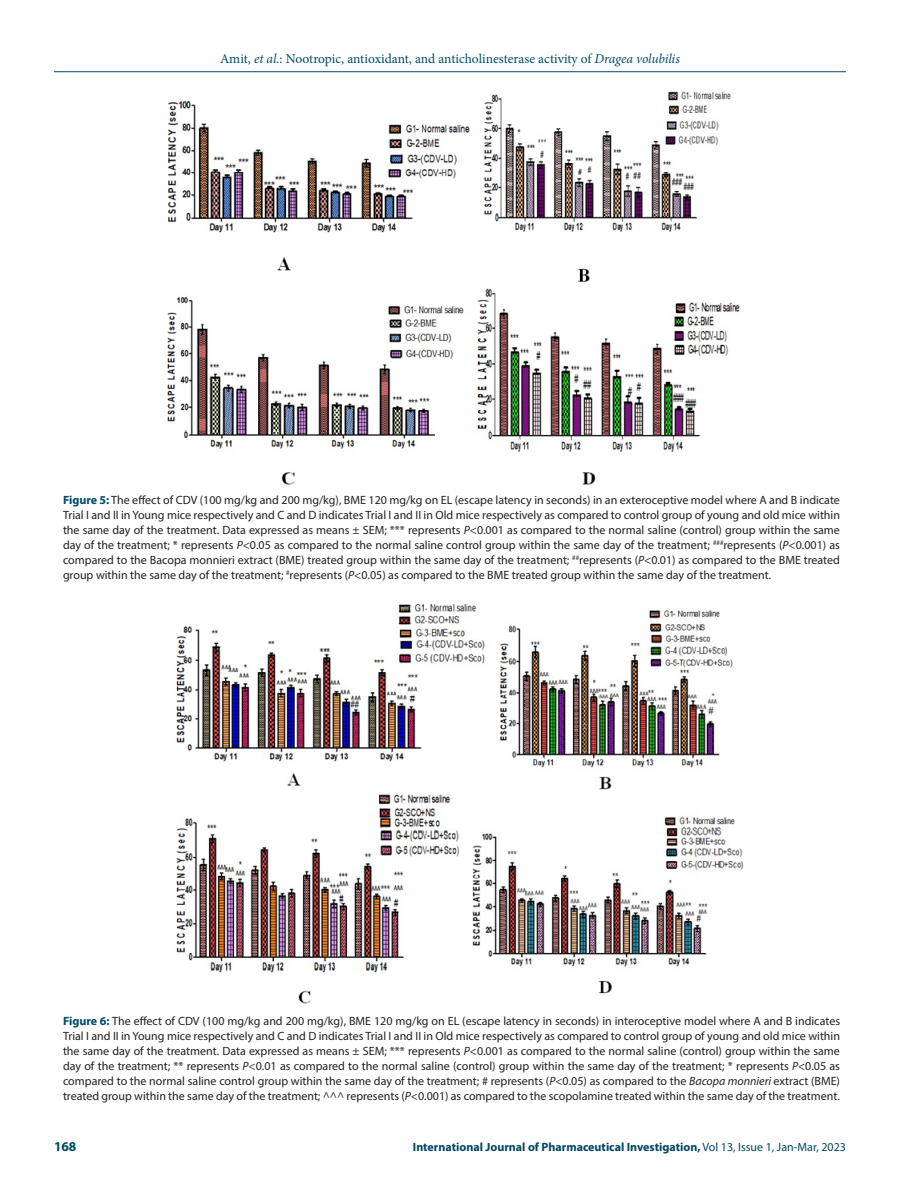
<style>
.page{position:relative;width:918px;height:1188px;background:#fff}
.page>*{position:absolute;margin:0;border:0;box-sizing:border-box;transform-origin:0 0}
.t1{font:13.5px "Minion Pro";letter-spacing:-.005em;color:#004a67}
.t2{font:700 13.5px "Myriad Pro";color:#004a67}
.FIG_Caption{font:12px/15px "Myriad Pro";color:#231f20;text-align:justify}
.t3{font:700 12px "Myriad Pro";color:#004661}
.s1{font-style:italic}
.s2{font-weight:700;color:#004a67}
.s3{font-weight:400}
</style>
<div class="page">
<hr style="left:54px;top:71px;width:792px;height:1px;background:#004a67">
<img style="left:167px;top:91px;width:573px;height:394px">
<img style="left:175px;top:604px;width:569px;height:400px">
<p class="t1" style="left:220px;top:50px;width:461px">Amit, <span class="s1">et al.</span>: Nootropic, antioxidant, and anticholinesterase activity of <span class="s1">Dragea volubilis</span></p>
<p class="FIG_Caption" style="left:63px;top:492px;width:779px"><span class="s2">Figure 5:</span> The effect of CDV (100 mg/kg and 200 mg/kg), BME 120 mg/kg on EL (escape latency in seconds) in an exteroceptive model where A and B indicate Trial I and II in Young mice respectively and C and D indicates Trial I and II in Old mice respectively as compared to control group of young and old mice within the same day of the treatment. Data expressed as means ± SEM; *** represents <span class="s1">P</span>&lt;0.001 as compared to the normal saline (control) group within the same day of the treatment; * represents <span class="s1">P</span>&lt;0.05 as compared to the normal saline control group within the same day of the treatment; <sup>###</sup>represents (<span class="s1">P</span>&lt;0.001) as compared to the Bacopa monnieri extract (BME) treated group within the same day of the treatment; <sup>##</sup>represents (<span class="s1">P</span>&lt;0.01) as compared to the BME treated group within the same day of the treatment; <sup>#</sup>represents (<span class="s1">P</span>&lt;0.05) as compared to the BME treated group within the same day of the treatment.</p>
<p class="FIG_Caption" style="left:63px;top:1013px;width:779px"><span class="s2">Figure 6:</span> The effect of CDV (100 mg/kg and 200 mg/kg), BME 120 mg/kg on EL (escape latency in seconds) in interoceptive model where A and B indicates Trial I and II in Young mice respectively and C and D indicates Trial I and II in Old mice respectively as compared to control group of young and old mice within the same day of the treatment. Data expressed as means ± SEM; *** represents <span class="s1">P</span>&lt;0.001 as compared to the normal saline (control) group within the same day of the treatment; ** represents <span class="s1">P</span>&lt;0.01 as compared to the normal saline (control) group within the same day of the treatment; * represents <span class="s1">P</span>&lt;0.05 as compared to the normal saline control group within the same day of the treatment; # represents (<span class="s1">P</span>&lt;0.05) as compared to the <span class="s1">Bacopa monnieri</span> extract (BME) treated group within the same day of the treatment; ^^^ represents (<span class="s1">P</span>&lt;0.001) as compared to the scopolamine treated within the same day of the treatment.</p>
<p class="t2" style="left:54px;top:1137px;width:24px">168</p>
<p class="t3" style="left:413px;top:1139px;width:435px">International Journal of Pharmaceutical Investigation, <span class="s3">Vol 13, Issue 1, Jan-Mar, 2023</span></p>
</div>
